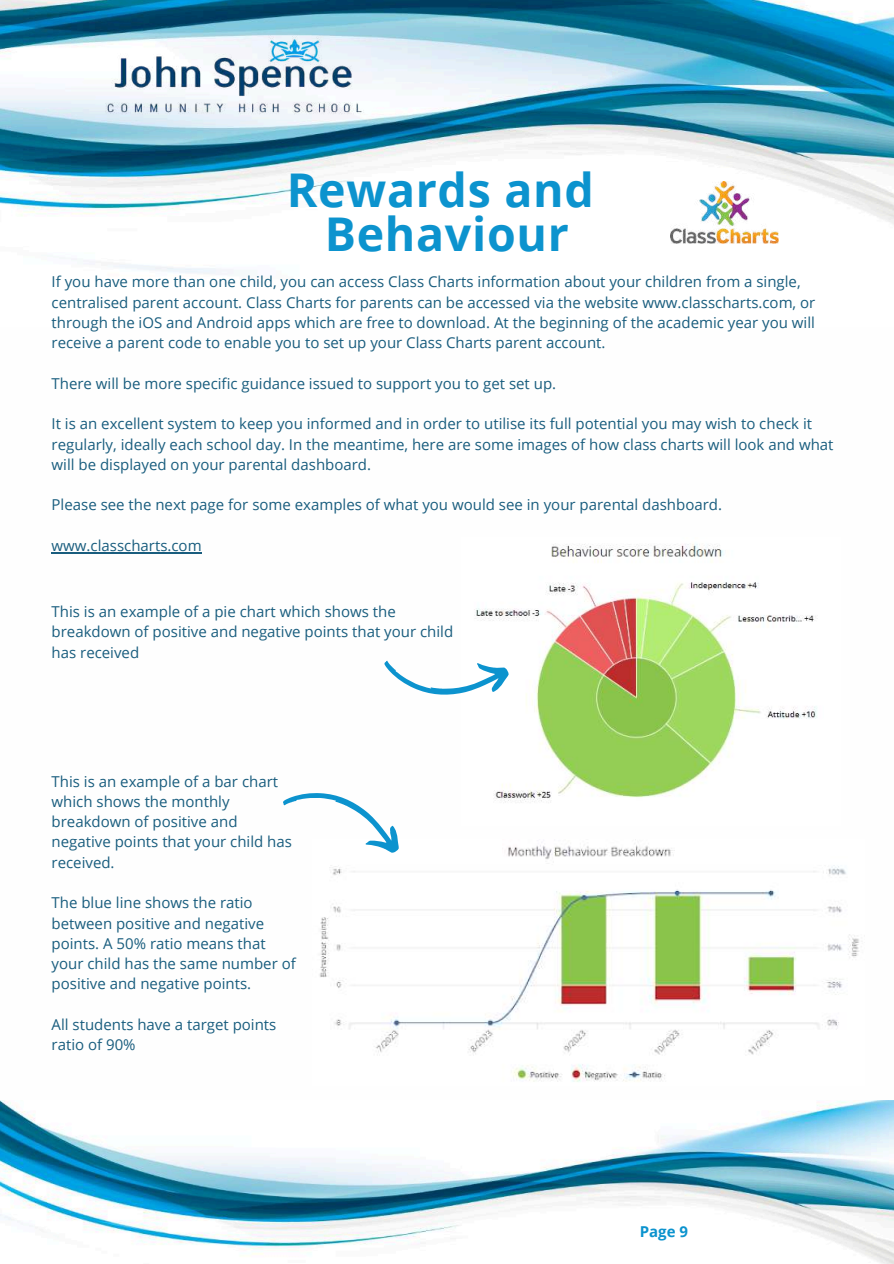
<style>
.page{position:relative;width:894px;height:1264px;background:#fff}
.page>*{position:absolute;margin:0;border:0;box-sizing:border-box;transform-origin:0 0}
.t1{font:700 46.5px/43.8px "Open Sans";letter-spacing:.015em;color:#0c93ce;text-align:center}
.t2{font:15px/20.2px "Open Sans";color:#195d7e}
.t3{font:700 15px "Open Sans";color:#0c93ce}
</style>
<div class="page">
<img style="left:0;top:1100px;width:893px;height:163px">
<img style="left:0;top:0;width:893px;height:274px">
<img style="left:94px;top:24px;width:280px;height:103px">
<img style="left:670px;top:181px;width:108px;height:62px">
<hr style="left:52px;top:552px;width:149px;height:1px;background:#195d7e">
<img style="left:474px;top:544px;width:343px;height:259px">
<img style="left:319px;top:839px;width:540px;height:243px">
<svg style="left:384px;top:660px;width:125px;height:36px"></svg>
<svg style="left:283px;top:793px;width:126px;height:68px"></svg>
<h1 class="t1" style="left:287px;top:167px;width:308px">Rewards and<br>Behaviour</h1>
<p class="t2" style="left:52px;top:271px;width:765px">If you have more than one child, you can access Class Charts information about your children from a single, centralised parent account. Class Charts for parents can be accessed via the website www.classcharts.com, or through the iOS and Android apps which are free to download. At the beginning of the academic year you will receive a parent code to enable you to set up your Class Charts parent account.</p>
<p class="t2" style="left:52px;top:373px;width:506px">There will be more specific guidance issued to support you to get set up.</p>
<p class="t2" style="left:52px;top:413px;width:783px">It is an excellent system to keep you informed and in order to utilise its full potential you may wish to check it regularly, ideally each school day. In the meantime, here are some images of how class charts will look and what will be displayed on your parental dashboard.</p>
<p class="t2" style="left:52px;top:494px;width:671px">Please see the next page for some examples of what you would see in your parental dashboard.</p>
<p class="t2" style="left:52px;top:535px;width:151px">www.classcharts.com</p>
<p class="t2" style="left:52px;top:601px;width:403px">This is an example of a pie chart which shows the breakdown of positive and negative points that your child has received</p>
<p class="t2" style="left:52px;top:770px;width:242px">This is an example of a bar chart which shows the monthly breakdown of positive and negative points that your child has received.</p>
<p class="t2" style="left:52px;top:892px;width:246px">The blue line shows the ratio between positive and negative points. A 50% ratio means that your child has the same number of positive and negative points.</p>
<p class="t2" style="left:52px;top:1013px;width:226px">All students have a target points ratio of 90%</p>
<p class="t3" style="left:639px;top:1220px;width:50px">Page 9</p>
</div>
